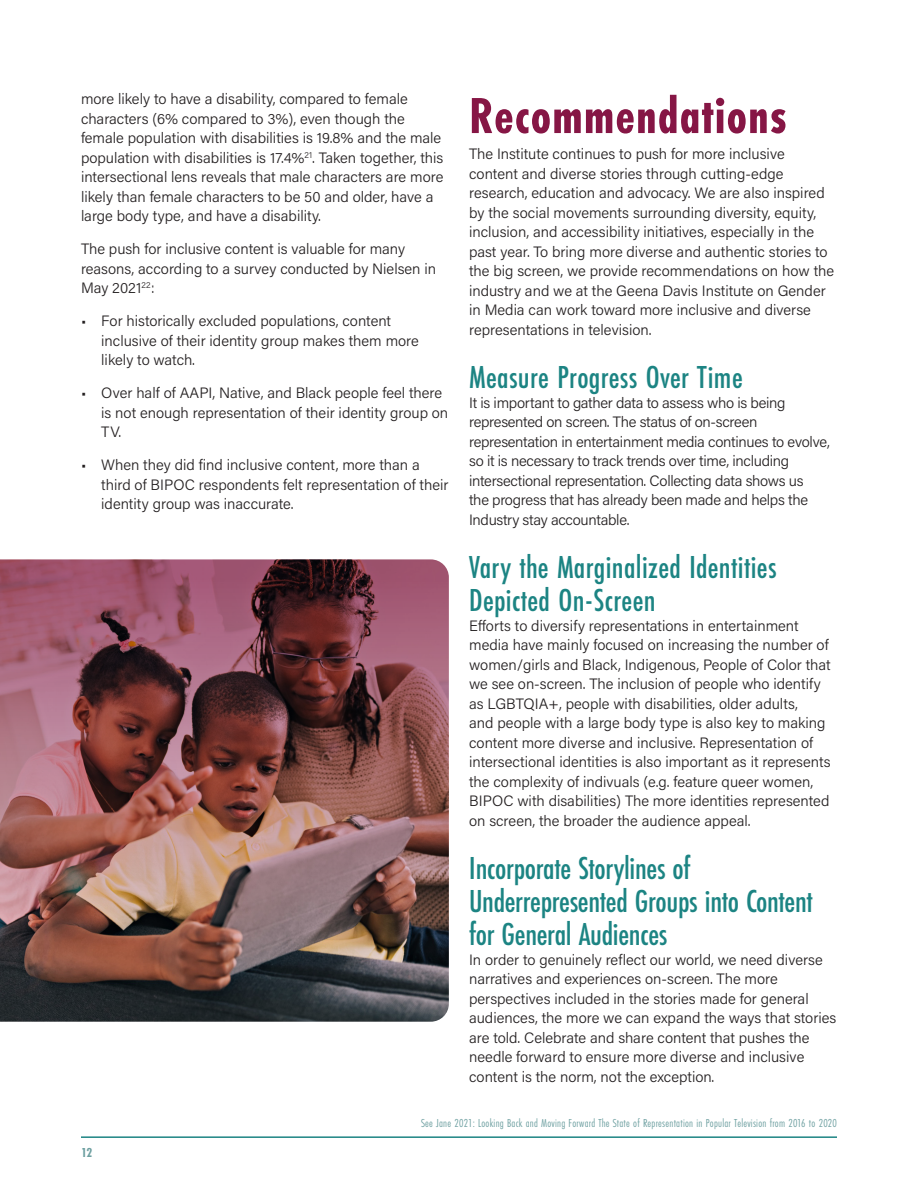
<style>
.page{position:relative;width:918px;height:1188px;background:#fff}
.page>*{position:absolute;margin:0;border:0;box-sizing:border-box;transform-origin:0 0}
.Header_1{font:700 52.5px "Futura PT Cond";letter-spacing:.02em;color:#861645}
.Header_2{font:500 33px/33px "Futura PT Cond";letter-spacing:-.01em;color:#1c8483}
.Header_2-2{font:500 33px/33px "Futura PT Cond";letter-spacing:.01em;color:#1c8483}
.Body_copy{font:300 15px/19.5px "Acumin Pro";color:#231f20}
.Body_copy-2{font:300 15px/19.5px "Acumin Pro";letter-spacing:-.02em;color:#231f20}
.t1{font:700 13.5px "Futura PT Cond";color:#6ea0a1}
.t2{font:12px "Futura PT Cond";letter-spacing:.02em;color:#6ea0a1}
</style>
<div class="page">
<hr style="left:81px;top:1136px;width:756px;height:2px;background:#1c8483">
<img style="left:0;top:559px;width:449px;height:463px">
<p class="Body_copy" style="left:81px;top:88px;width:364px">more likely to have a disability, compared to female characters (6% compared to 3%), even though the female population with disabilities is 19.8% and the male population with disabilities is 17.4%<sup>21</sup>. Taken together, this intersectional lens reveals that male characters are more likely than female characters to be 50 and older, have a large body type, and have a disability.</p>
<p class="Body_copy" style="left:81px;top:239px;width:357px">The push for inclusive content is valuable for many reasons, according to a survey conducted by Nielsen in<br>May 2021<sup>22</sup>:</p>
<p class="Body_copy" style="left:101px;top:311px;width:319px;text-indent:-20px">• For historically excluded populations, content inclusive of their identity group makes them more likely to watch.</p>
<p class="Body_copy" style="left:101px;top:383px;width:349px;text-indent:-20px">• Over half of AAPI, Native, and Black people feel there is not enough representation of their identity group on<br>TV.</p>
<p class="Body_copy" style="left:101px;top:455px;width:349px;text-indent:-20px">• When they did find inclusive content, more than a third of BIPOC respondents felt representation of their identity group was inaccurate.</p>
<p class="Header_1" style="left:469px;top:85px;width:319px">Recommendations</p>
<p class="Body_copy" style="left:469px;top:144px;width:367px">The Institute continues to push for more inclusive content and diverse stories through cutting-edge research, education and advocacy. We are also inspired by the social movements surrounding diversity, equity, inclusion, and accessibility initiatives, especially in the past year. To bring more diverse and authentic stories to the big screen, we provide recommendations on how the industry and we at the Geena Davis Institute on Gender in Media can work toward more inclusive and diverse representations in television.</p>
<p class="Header_2-2" style="left:469px;top:361px;width:275px">Measure Progress Over Time</p>
<p class="Body_copy-2" style="left:469px;top:392px;width:362px">It is important to gather data to assess who is being represented on screen. The status of on-screen representation in entertainment media continues to evolve, so it is necessary to track trends over time, including intersectional representation. Collecting data shows us<br>the progress that has already been made and helps the Industry stay accountable.</p>
<p class="Header_2-2" style="left:469px;top:551px;width:309px">Vary the Marginalized Identities<br>Depicted On-Screen</p>
<p class="Body_copy" style="left:469px;top:615px;width:363px">Efforts to diversify representations in entertainment media have mainly focused on increasing the number of women/girls and Black, Indigenous, People of Color that we see on-screen. The inclusion of people who identify as LGBTQIA+, people with disabilities, older adults,<br>and people with a large body type is also key to making content more diverse and inclusive. Representation of intersectional identities is also important as it represents the complexity of indivuals (e.g. feature queer women, BIPOC with disabilities) The more identities represented on screen, the broader the audience appeal.</p>
<p class="Header_2" style="left:469px;top:852px;width:345px">Incorporate Storylines of<br>Underrepresented Groups into Content for General Audiences</p>
<p class="Body_copy" style="left:469px;top:949px;width:369px">In order to genuinely reflect our world, we need diverse narratives and experiences on-screen. The more perspectives included in the stories made for general audiences, the more we can expand the ways that stories are told. Celebrate and share content that pushes the needle forward to ensure more diverse and inclusive content is the norm, not the exception.</p>
<p class="t1" style="left:81px;top:1144px;width:13px">12</p>
<p class="t2" style="left:421px;top:1116px;width:417px">See Jane 2021: Looking Back and Moving Forward The State of Representation in Popular Television from 2016 to 2020</p>
</div>
